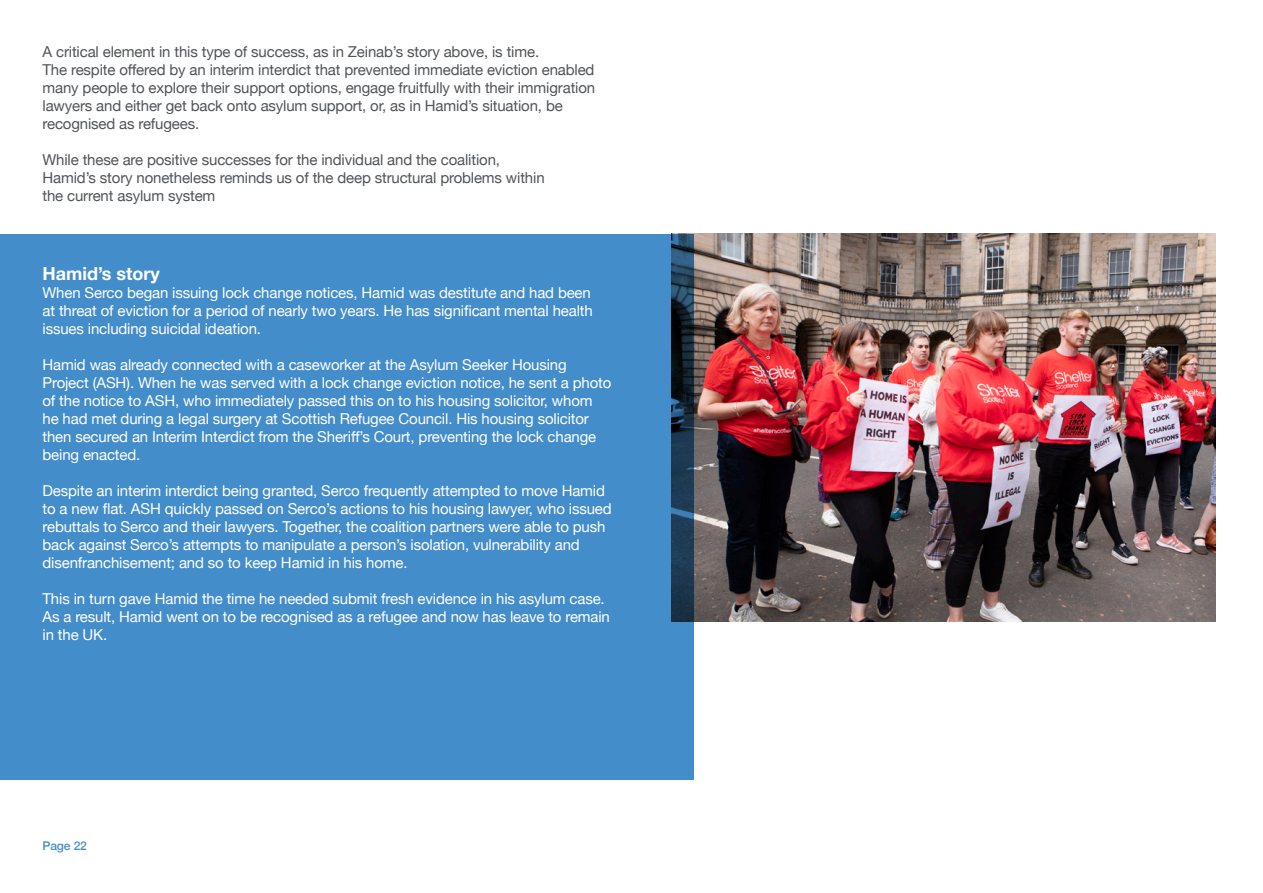
<style>
.page{position:relative;width:1263px;height:893px;background:#fff}
.page>*{position:absolute;margin:0;border:0;box-sizing:border-box;transform-origin:0 0}
.t1{font:700 18px "Helvetica Neue";color:#fff}
.t2{font:15px/18px "Helvetica Neue";letter-spacing:-.01em;color:#fff}
.t3{font:15px/18px "Helvetica Neue";letter-spacing:-.01em;color:#515458}
.t4{font:500 12px "Helvetica Neue";letter-spacing:-.01em;color:#448dcb}
</style>
<div class="page">
<div style="left:0;top:234px;width:694px;height:545px;background:#448dcb"></div>
<img style="left:672px;top:234px;width:543px;height:388px">
<p class="t3" style="left:43px;top:43px;width:498px">A critical element in this type of success, as in Zeinab’s story above, is time.</p>
<p class="t3" style="left:43px;top:61px;width:554px">The respite offered by an interim interdict that prevented immediate eviction enabled many people to explore their support options, engage fruitfully with their immigration lawyers and either get back onto asylum support, or, as in Hamid’s situation, be recognised as refugees.</p>
<p class="t3" style="left:43px;top:151px;width:459px">While these are positive successes for the individual and the coalition,</p>
<p class="t3" style="left:43px;top:169px;width:504px">Hamid’s story nonetheless reminds us of the deep structural problems within</p>
<p class="t3" style="left:43px;top:187px;width:174px">the current asylum system</p>
<p class="t1" style="left:43px;top:259px;width:119px">Hamid’s story</p>
<p class="t2" style="left:43px;top:285px;width:552px">When Serco began issuing lock change notices, Hamid was destitute and had been at threat of eviction for a period of nearly two years. He has significant mental health issues including suicidal ideation.</p>
<p class="t2" style="left:43px;top:357px;width:526px">Hamid was already connected with a caseworker at the Asylum Seeker Housing</p>
<p class="t2" style="left:43px;top:375px;width:570px">Project (ASH). When he was served with a lock change eviction notice, he sent a photo of the notice to ASH, who immediately passed this on to his housing solicitor, whom</p>
<p class="t2" style="left:43px;top:411px;width:555px">he had met during a legal surgery at Scottish Refugee Council. His housing solicitor then secured an Interim Interdict from the Sheriff’s Court, preventing the lock change being enacted.</p>
<p class="t2" style="left:43px;top:483px;width:571px">Despite an interim interdict being granted, Serco frequently attempted to move Hamid to a new flat. ASH quickly passed on Serco’s actions to his housing lawyer, who issued rebuttals to Serco and their lawyers. Together, the coalition partners were able to push back against Serco’s attempts to manipulate a person’s isolation, vulnerability and disenfranchisement; and so to keep Hamid in his home.</p>
<p class="t2" style="left:43px;top:591px;width:569px">This in turn gave Hamid the time he needed submit fresh evidence in his asylum case.<br>As a result, Hamid went on to be recognised as a refugee and now has leave to remain in the UK.</p>
<p class="t4" style="left:43px;top:836px;width:46px">Page 22</p>
</div>
